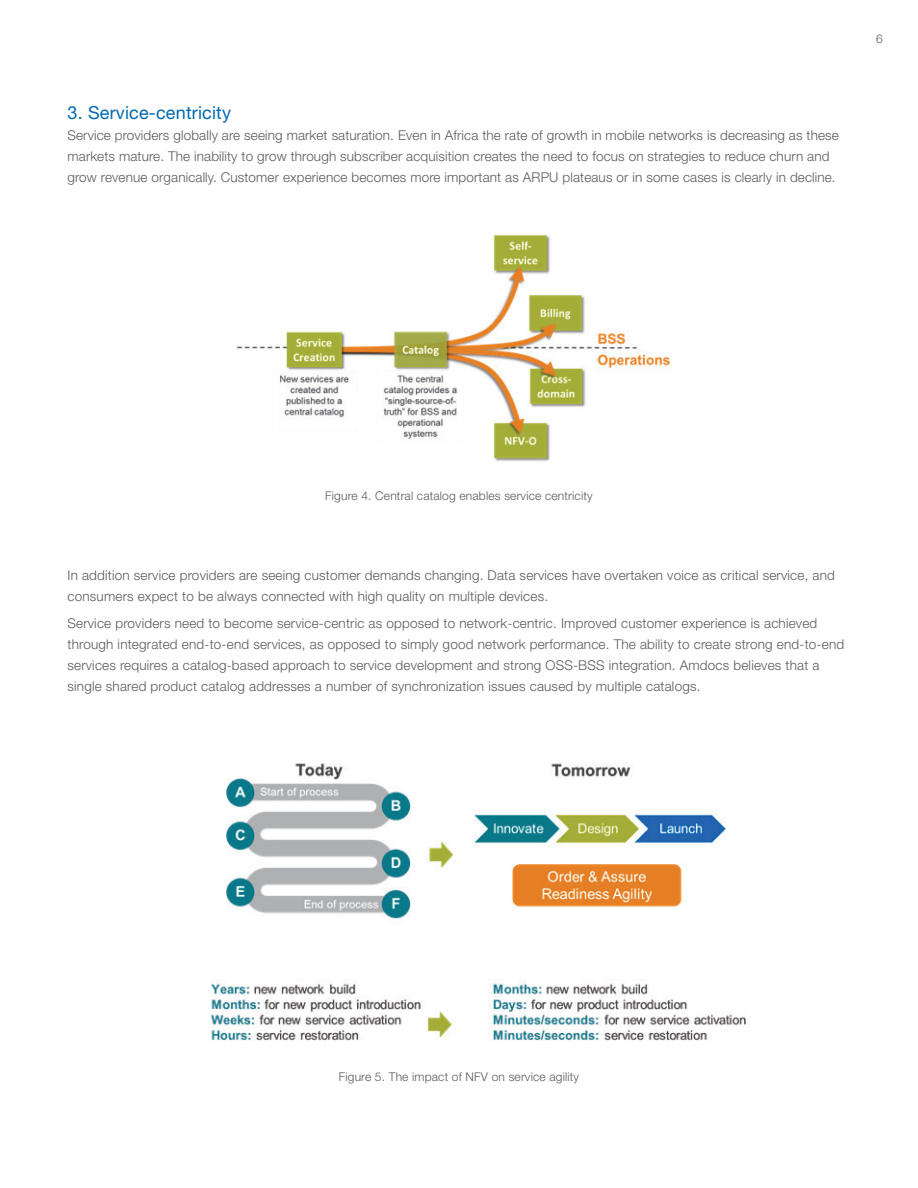
<style>
.page{position:relative;width:918px;height:1188px;background:#fff}
.page>*{position:absolute;margin:0;border:0;box-sizing:border-box;transform-origin:0 0}
.Body_Headline___Gree{font:18px "Helvetica Neue";letter-spacing:.01em;color:#0168ae}
.Body{font:300 13.5px/21px "Helvetica Neue";letter-spacing:.015em;color:#5a5a5d}
.Body-2{font:300 12px "Helvetica Neue";letter-spacing:.015em;color:#5a5a5d}
</style>
<div class="page">
<img style="left:237px;top:234px;width:433px;height:228px">
<img style="left:210px;top:763px;width:536px;height:278px">
<p class="Body_Headline___Gree" style="left:68px;top:102px;width:165px">3. Service-centricity</p>
<p class="Body" style="left:68px;top:125px;width:773px">Service providers globally are seeing market saturation. Even in Africa the rate of growth in mobile networks is decreasing as these markets mature. The inability to grow through subscriber acquisition creates the need to focus on strategies to reduce churn and grow revenue organically. Customer experience becomes more important as ARPU plateaus or in some cases is clearly in decline.</p>
<p class="Body-2" style="left:876px;top:32px;width:8px">6</p>
<p class="Body-2" style="left:325px;top:489px;width:269px">Figure 4. Central catalog enables service centricity</p>
<p class="Body" style="left:68px;top:564px;width:769px">In addition service providers are seeing customer demands changing. Data services have overtaken voice as critical service, and consumers expect to be always connected with high quality on multiple devices.</p>
<p class="Body" style="left:68px;top:613px;width:778px">Service providers need to become service-centric as opposed to network-centric. Improved customer experience is achieved through integrated end-to-end services, as opposed to simply good network performance. The ability to create strong end-to-end services requires a catalog-based approach to service development and strong OSS-BSS integration. Amdocs believes that a single shared product catalog addresses a number of synchronization issues caused by multiple catalogs.</p>
<p class="Body-2" style="left:339px;top:1069px;width:242px">Figure 5. The impact of NFV on service agility</p>
</div>
